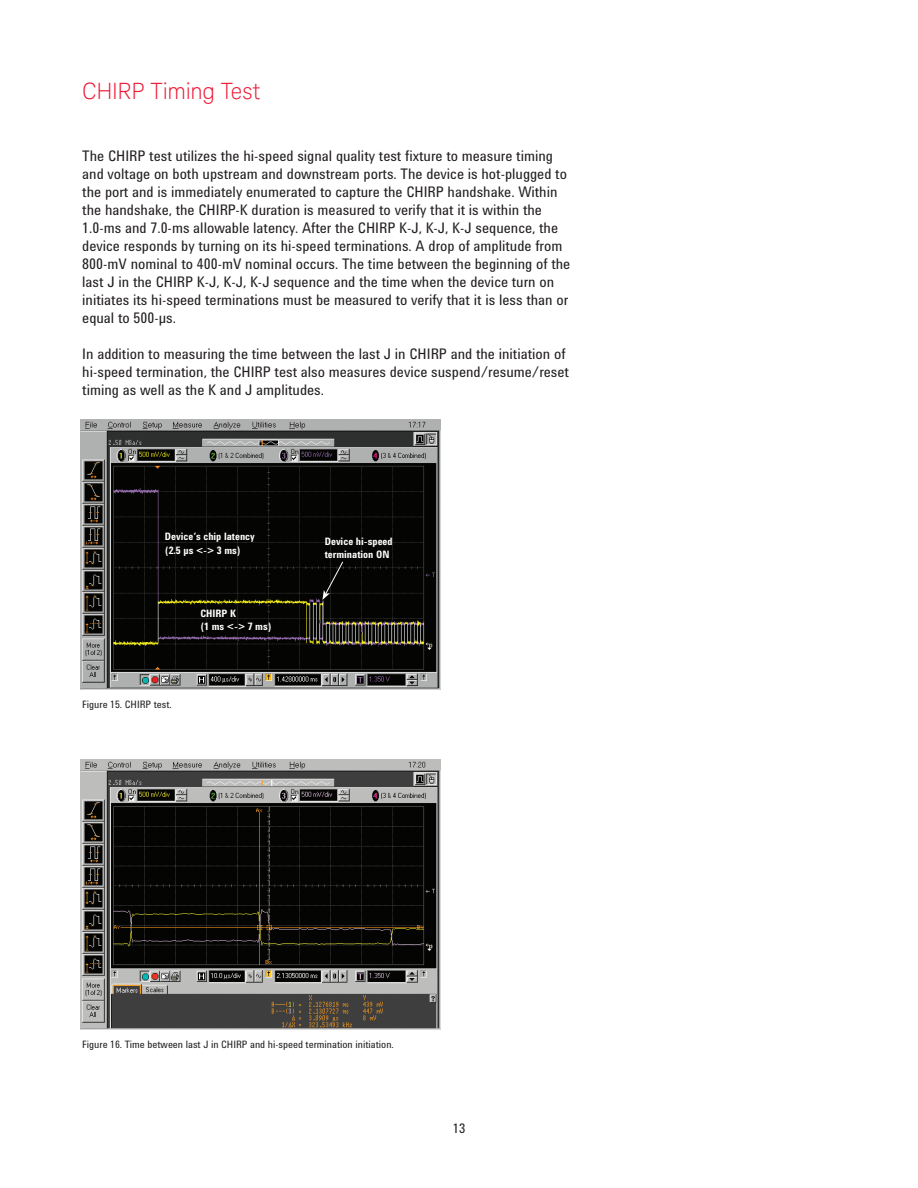
<style>
.page{position:relative;width:918px;height:1188px;background:#fff}
.page>*{position:absolute;margin:0;border:0;box-sizing:border-box;transform-origin:0 0}
.t1{font:300 22.5px "Keysight Sans";letter-spacing:-.015em;color:#ed1a36}
.t2{font:15px/18px "Agilent Condensed CFF";color:#231f20}
.t3{font:13.5px "Agilent Condensed CFF";color:#231f20}
.t4{font:10.5px "Agilent Condensed CFF";color:#231f20}
.t5{font:700 10.5px/13.5px "Agilent Condensed CFF";color:#fff}
</style>
<div class="page">
<img style="left:81px;top:760px;width:360px;height:270px">
<img style="left:81px;top:419px;width:360px;height:270px">
<svg style="left:322px;top:561px;width:22px;height:39px"></svg>
<h1 class="t1" style="left:82px;top:78px;width:180px">CHIRP Timing Test</h1>
<p class="t2" style="left:82px;top:146px;width:490px">The CHIRP test utilizes the hi-speed signal quality test fixture to measure timing and voltage on both upstream and downstream ports. The device is hot-plugged to the port and is immediately enumerated to capture the CHIRP handshake. Within the handshake, the CHIRP-K duration is measured to verify that it is within the 1.0‑ms and 7.0‑ms allowable latency. After the CHIRP K-J, K-J, K-J sequence, the device responds by turning on its hi-speed terminations. A drop of amplitude from 800‑mV nominal to 400‑mV nominal occurs. The time between the beginning of the last J in the CHIRP K-J, K-J, K-J sequence and the time when the device turn on initiates its hi-speed terminations must be measured to verify that it is less than or equal to 500‑µs.</p>
<p class="t2" style="left:82px;top:344px;width:488px">In addition to measuring the time between the last J in CHIRP and the initiation of hi-speed termination, the CHIRP test also measures device suspend/resume/reset timing as well as the K and J amplitudes.</p>
<p class="t5" style="left:165px;top:529px;width:92px">Device’s chip latency (2.5 µs &lt;-&gt; 3 ms)</p>
<p class="t5" style="left:325px;top:534px;width:70px">Device hi-speed termination ON</p>
<p class="t4" style="left:82px;top:696px;width:91px">Figure 15. CHIRP test.</p>
<p class="t5" style="left:200px;top:606px;width:73px">CHIRP K<br>(1 ms &lt;-&gt; 7 ms)</p>
<p class="t4" style="left:82px;top:1036px;width:313px">Figure 16. Time between last J in CHIRP and hi-speed termination initiation.</p>
<p class="t3" style="left:453px;top:1118px;width:14px">13</p>
</div>
